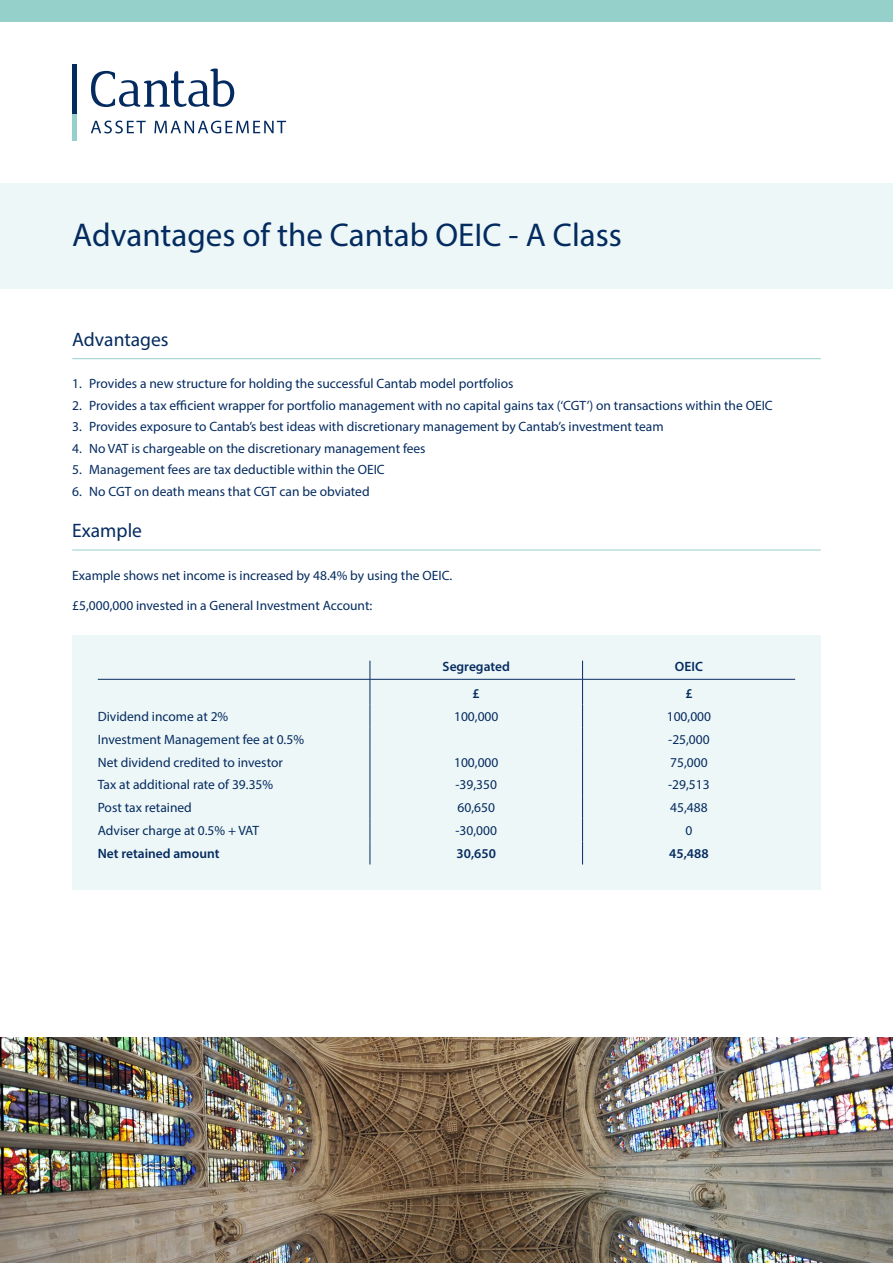
<style>
.page{position:relative;width:893px;height:1263px;background:#fff}
.page>*{position:absolute;margin:0;border:0;box-sizing:border-box;transform-origin:0 0}
.t1{font:33px "Myriad Pro";color:#042b60}
.t2{font:19.5px "Myriad Pro";color:#042b60}
.t3{font:13.5px "Myriad Pro";color:#042b60}
.t4{font:600 13.5px "Myriad Pro";color:#042b60}
</style>
<div class="page">
<svg style="left:91px;top:69px;width:143px;height:38px"></svg>
<svg style="left:91px;top:121px;width:55px;height:12px"></svg>
<svg style="left:154px;top:121px;width:132px;height:12px"></svg>
<hr style="left:72px;top:64px;width:4px;height:50px;background:#042b60">
<hr style="left:72px;top:114px;width:4px;height:26px;background:#95d0cb">
<div style="left:0;top:0;width:893px;height:21px;background:#95d0cb"></div>
<img style="left:0;top:1037px;width:893px;height:226px">
<hr style="left:72px;top:358px;width:749px;height:1px;background:#95d0cb">
<hr style="left:72px;top:550px;width:749px;height:1px;background:#95d0cb">
<div style="left:0;top:183px;width:893px;height:105px;background:#eef7f7"></div>
<div style="left:72px;top:635px;width:749px;height:255px;background:#eef7f7"></div>
<hr style="left:98px;top:679px;width:272px;height:1px;background:#042b60">
<hr style="left:370px;top:679px;width:213px;height:1px;background:#042b60">
<hr style="left:583px;top:679px;width:212px;height:1px;background:#042b60">
<svg style="left:370px;top:661px;width:1px;height:203px"></svg>
<svg style="left:582px;top:661px;width:1px;height:203px"></svg>
<h1 class="t1" style="left:72px;top:214px;width:551px">Advantages of the Cantab OEIC - A Class</h1>
<h2 class="t2" style="left:72px;top:327px;width:98px">Advantages</h2>
<p class="t3" style="left:72px;top:375px;width:443px">1. Provides a new structure for holding the successful Cantab model portfolios</p>
<p class="t3" style="left:72px;top:397px;width:702px">2. Provides a tax efficient wrapper for portfolio management with no capital gains tax (‘CGT’) on transactions within the OEIC</p>
<p class="t3" style="left:72px;top:418px;width:593px">3. Provides exposure to Cantab’s best ideas with discretionary management by Cantab’s investment team</p>
<p class="t3" style="left:72px;top:440px;width:355px">4. No VAT is chargeable on the discretionary management fees</p>
<p class="t3" style="left:72px;top:461px;width:314px">5. Management fees are tax deductible within the OEIC</p>
<p class="t3" style="left:72px;top:483px;width:299px">6. No CGT on death means that CGT can be obviated</p>
<h2 class="t2" style="left:72px;top:518px;width:71px">Example</h2>
<p class="t3" style="left:72px;top:567px;width:382px">Example shows net income is increased by 48.4% by using the OEIC.</p>
<p class="t3" style="left:72px;top:597px;width:302px">£5,000,000 invested in a General Investment Account:</p>
<p class="t4" style="left:443px;top:658px;width:69px">Segregated</p>
<p class="t4" style="left:675px;top:658px;width:29px">OEIC</p>
<p class="t4" style="left:473px;top:685px;width:9px">£</p>
<p class="t4" style="left:685px;top:685px;width:9px">£</p>
<p class="t3" style="left:98px;top:708px;width:132px">Dividend income at 2%</p>
<p class="t3" style="left:454px;top:708px;width:46px">100,000</p>
<p class="t3" style="left:667px;top:708px;width:46px">100,000</p>
<p class="t3" style="left:98px;top:731px;width:208px">Investment Management fee at 0.5%</p>
<p class="t3" style="left:668px;top:731px;width:43px">-25,000</p>
<p class="t3" style="left:98px;top:754px;width:187px">Net dividend credited to investor</p>
<p class="t3" style="left:454px;top:754px;width:46px">100,000</p>
<p class="t3" style="left:670px;top:754px;width:39px">75,000</p>
<p class="t3" style="left:98px;top:777px;width:177px">Tax at additional rate of 39.35%</p>
<p class="t3" style="left:455px;top:777px;width:43px">-39,350</p>
<p class="t3" style="left:668px;top:777px;width:43px">-29,513</p>
<p class="t3" style="left:98px;top:799px;width:96px">Post tax retained</p>
<p class="t3" style="left:458px;top:799px;width:39px">60,650</p>
<p class="t3" style="left:670px;top:799px;width:39px">45,488</p>
<p class="t3" style="left:98px;top:822px;width:163px">Adviser charge at 0.5% + VAT</p>
<p class="t3" style="left:455px;top:822px;width:43px">-30,000</p>
<p class="t3" style="left:685px;top:822px;width:8px">0</p>
<p class="t4" style="left:98px;top:845px;width:123px">Net retained amount</p>
<p class="t4" style="left:457px;top:845px;width:41px">30,650</p>
<p class="t4" style="left:669px;top:845px;width:41px">45,488</p>
</div>
